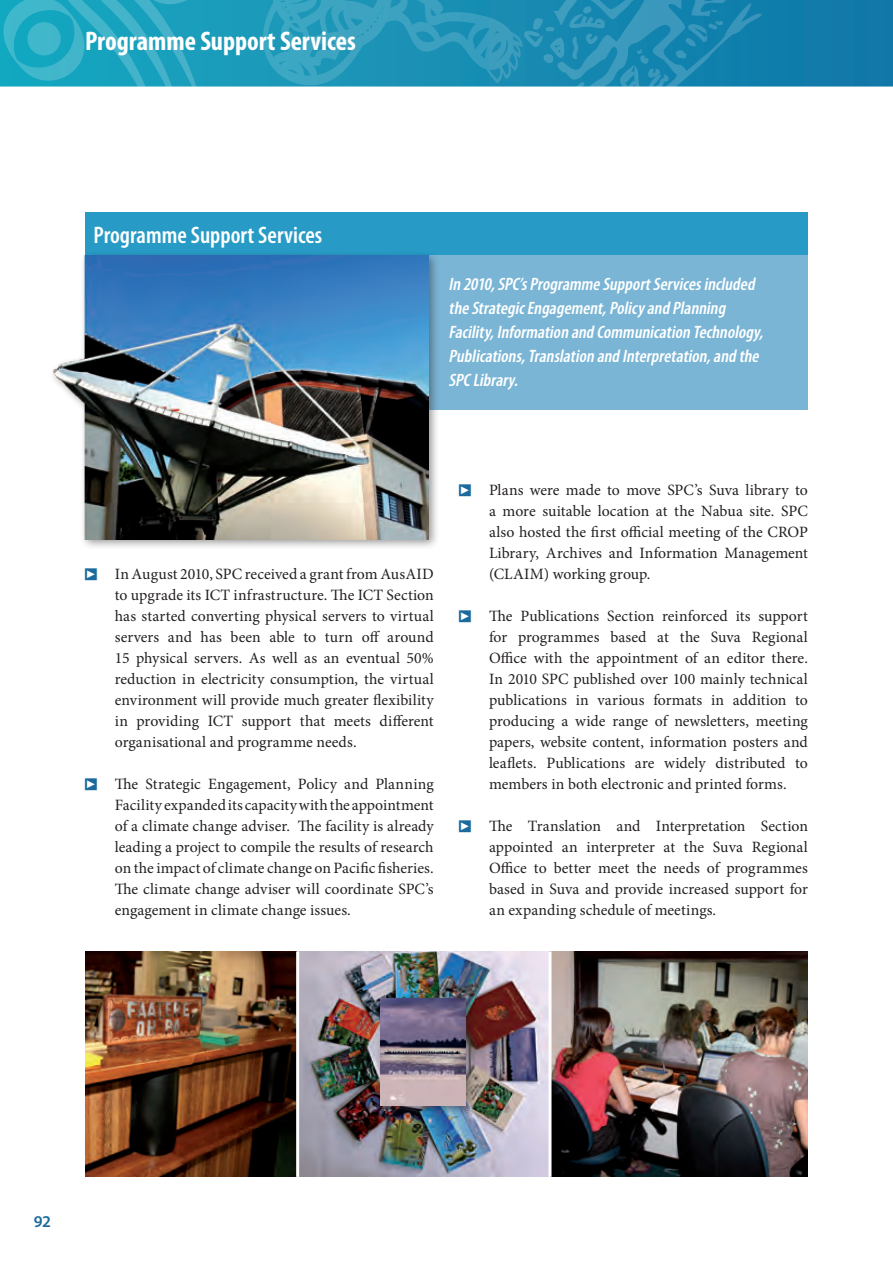
<style>
.page{position:relative;width:893px;height:1263px;background:#fff}
.page>*{position:absolute;margin:0;border:0;box-sizing:border-box;transform-origin:0 0}
.heading_blanc_gauche{font:700 condensed 27px "Myriad Pro";color:#fff}
.Titles{font:600 condensed 24px "Myriad Pro";color:#fff}
.t1{font:italic 600 condensed 18px/24px "Myriad Pro";color:#fff}
.t2{font:600 16.5px "Myriad Pro";color:#1b6a9c}
.puces{font:15.75px/21px "Minion Pro";color:#231f20;text-align:justify}
.s1{font-family:"Pointers";color:#1b6a9c}
</style>
<div class="page">
<svg style="left:0;top:0;width:893px;height:87px;background:#1383ae"></svg>
<svg style="left:3px;top:0;width:203px;height:87px;background:#26a9c2"></svg>
<svg style="left:244px;top:0;width:518px;height:87px;background:#2592b7"></svg>
<div style="left:85px;top:213px;width:723px;height:42px;background:#279bc6"></div>
<div style="left:427px;top:255px;width:381px;height:155px;background:#7ab5d5"></div>
<div style="left:49px;top:250px;width:391px;height:300px;background:#231f20;opacity:.45"></div>
<img style="left:49px;top:255px;width:380px;height:284px">
<img style="left:85px;top:951px;width:723px;height:226px">
<div style="left:375px;top:993px;width:102px;height:124px;background:#231f20;opacity:.45"></div>
<img style="left:381px;top:998px;width:85px;height:108px">
<hr style="left:548px;top:951px;width:3px;height:226px;background:#fff">
<hr style="left:296px;top:951px;width:3px;height:226px;background:#fff">
<p class="heading_blanc_gauche" style="left:85px;top:24px;width:272px">Programme Support Services</p>
<p class="Titles" style="left:94px;top:220px;width:230px">Programme Support Services</p>
<p class="t1" style="left:449px;top:272px;width:320px">In 2010,SPC’sProgramme SupportServicesincluded the StrategicEngagement,Policyand Planning Facility,Information and Communication Technology, Publications,Translation and Interpretation,and the SPCLibrary.</p>
<p class="puces" style="left:115px;top:564px;width:320px;text-indent:-30px"><span class="s1">S</span> In August 2010, SPC received a grant from AusAID to upgrade its ICT infrastructure. The ICT Section has started converting physical servers to virtual servers and has been able to turn off around 15 physical servers. As well as an eventual 50% reduction in electricity consumption, the virtual environment will provide much greater flexibility in providing ICT support that meets different organisational and programme needs.</p>
<p class="puces" style="left:115px;top:774px;width:320px;text-indent:-30px"><span class="s1">S</span> The Strategic Engagement, Policy and Planning Facility expanded its capacity with the appointment of a climate change adviser. The facility is already leading a project to compile the results of research on the impact of climate change on Pacific fisheries.<br>The climate change adviser will coordinate SPC’s engagement in climate change issues.</p>
<p class="puces" style="left:489px;top:480px;width:320px;text-indent:-30px"><span class="s1">S</span> Plans were made to move SPC’s Suva library to a more suitable location at the Nabua site. SPC also hosted the first official meeting of the CROP Library, Archives and Information Management (CLAIM) working group.</p>
<p class="puces" style="left:489px;top:606px;width:320px;text-indent:-30px"><span class="s1">S</span> The Publications Section reinforced its support for programmes based at the Suva Regional Office with the appointment of an editor there.<br>In 2010 SPC published over 100 mainly technical publications in various formats in addition to producing a wide range of newsletters, meeting papers, website content, information posters and leaflets. Publications are widely distributed to members in both electronic and printed forms.</p>
<p class="puces" style="left:489px;top:816px;width:320px;text-indent:-30px"><span class="s1">S</span> The Translation and Interpretation Section appointed an interpreter at the Suva Regional Office to better meet the needs of programmes based in Suva and provide increased support for an expanding schedule of meetings.</p>
<p class="t2" style="left:34px;top:1210px;width:19px">92</p>
</div>
